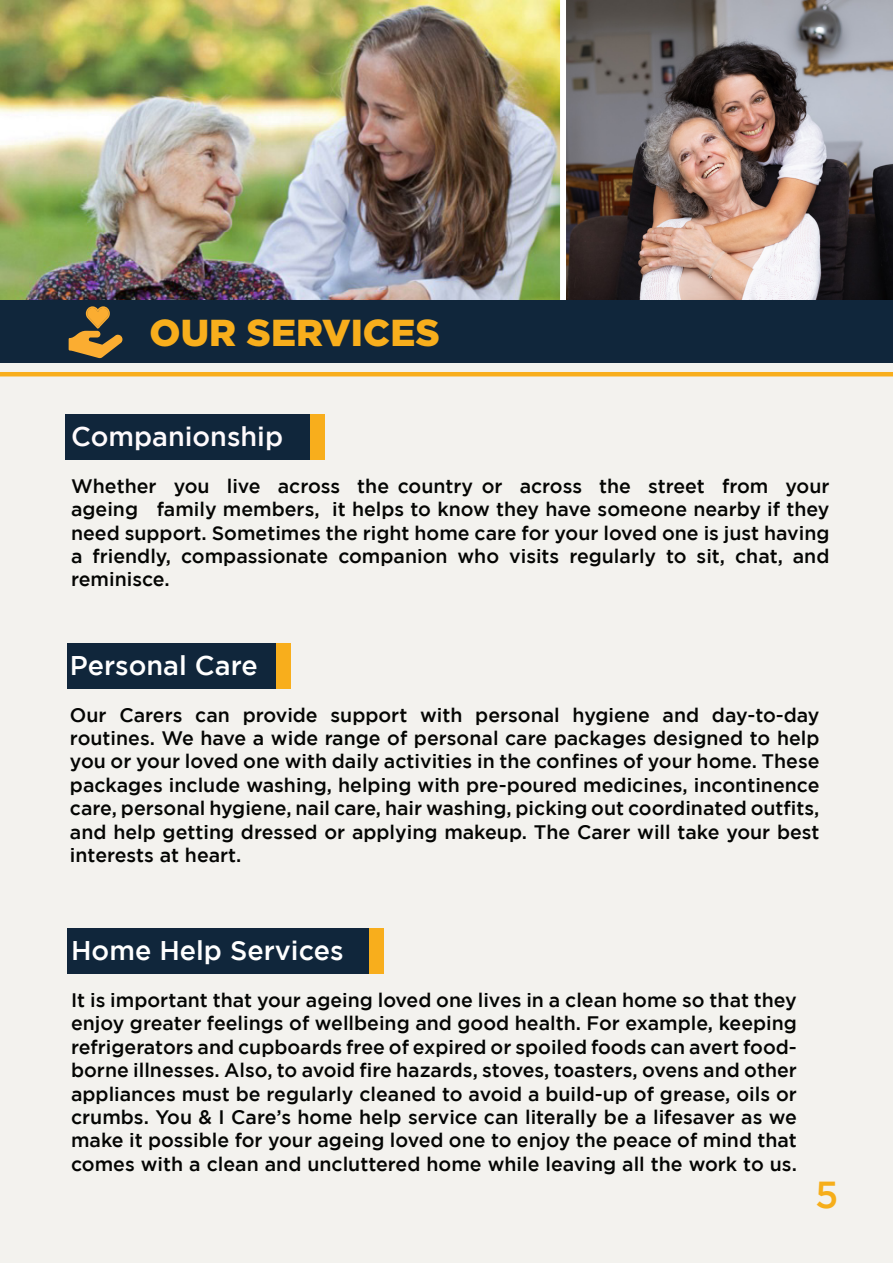
<style>
.page{position:relative;width:893px;height:1263px;background:#fff}
.page>*{position:absolute;margin:0;border:0;box-sizing:border-box;transform-origin:0 0}
.t1{font:900 37.5px "Gotham";color:#f8ae1c}
.t2{font:500 37.5px "Gotham";color:#f6ae1a}
.t3{font:500 27px "Gotham";color:#fff}
.t4{font:500 27px "Gotham";color:#fefafc}
.t5{font:500 19.5px/23.4px "Gotham";color:#040503;text-align:justify}
</style>
<div class="page">
<div style="left:0;top:363px;width:893px;height:900px;background:#f3f2ee"></div>
<img style="left:566px;top:0;width:327px;height:301px">
<img style="left:0;top:0;width:560px;height:301px">
<div style="left:65px;top:414px;width:246px;height:45px;background:#10263b"></div>
<div style="left:310px;top:414px;width:15px;height:45px;background:#f8ae1c"></div>
<div style="left:67px;top:928px;width:304px;height:45px;background:#10263b"></div>
<div style="left:369px;top:928px;width:15px;height:45px;background:#f8ae1c"></div>
<div style="left:67px;top:643px;width:211px;height:45px;background:#10263b"></div>
<div style="left:276px;top:643px;width:15px;height:45px;background:#f8ae1c"></div>
<hr style="left:0;top:372px;width:893px;height:4px;background:#f8ae1c">
<div style="left:0;top:301px;width:893px;height:62px;background:#10263b"></div>
<svg style="left:69px;top:306px;width:53px;height:52px"></svg>
<p class="t1" style="left:150px;top:311px;width:292px">OUR SERVICES</p>
<p class="t4" style="left:71px;top:421px;width:213px">Companionship</p>
<p class="t5" style="left:71px;top:474px;width:760px">Whether you live across the country or across the street from your ageing family members, it helps to know they have someone nearby if they need support. Sometimes the right home care for your loved one is just having a friendly, compassionate companion who visits regularly to sit, chat, and reminisce.</p>
<p class="t3" style="left:70px;top:650px;width:189px">Personal Care</p>
<p class="t5" style="left:70px;top:702px;width:751px">Our Carers can provide support with personal hygiene and day-to-day routines. We have a wide range of personal care packages designed to help you or your loved one with daily activities in the confines of your home. These packages include washing, helping with pre-poured medicines, incontinence care, personal hygiene, nail care, hair washing, picking out coordinated outfits, and help getting dressed or applying makeup. The Carer will take your best interests at heart.</p>
<p class="t3" style="left:71px;top:935px;width:274px">Home Help Services</p>
<p class="t5" style="left:71px;top:988px;width:727px">It is important that your ageing loved one lives in a clean home so that they enjoy greater feelings of wellbeing and good health. For example, keeping refrigerators and cupboards free of expired or spoiled foods can avert food&shy;borne illnesses. Also, to avoid fire hazards, stoves, toasters, ovens and other appliances must be regularly cleaned to avoid a build-up of grease, oils or crumbs. You &amp; I Care’s home help service can literally be a lifesaver as we make it possible for your ageing loved one to enjoy the peace of mind that comes with a clean and uncluttered home while leaving all the work to us.</p>
<p class="t2" style="left:815px;top:1173px;width:25px">5</p>
</div>
